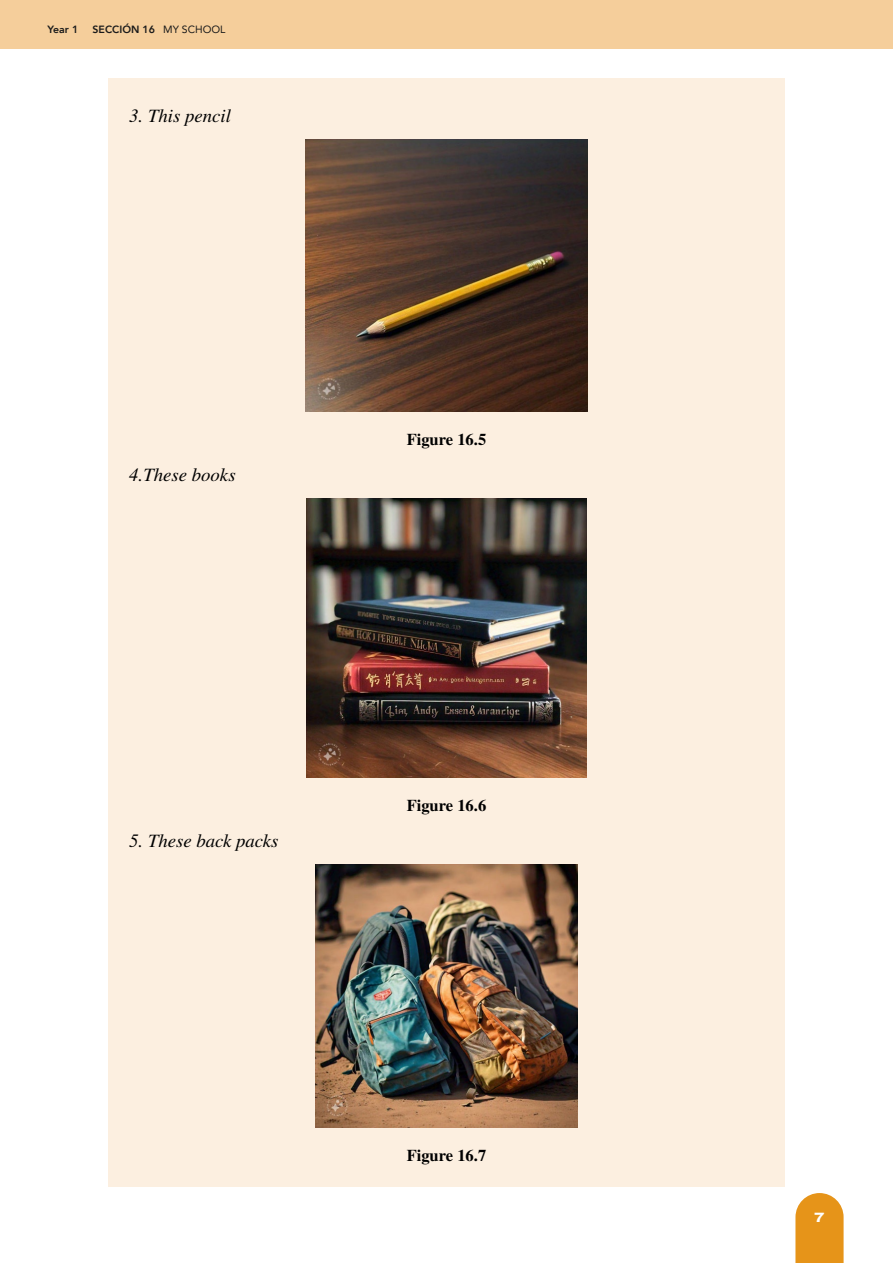
<style>
.page{position:relative;width:893px;height:1263px;background:#fff}
.page>*{position:absolute;margin:0;border:0;box-sizing:border-box;transform-origin:0 0}
.t1{font:italic 18.75px "STIX General";color:#000}
.t2{font:700 16.5px "STIX General";color:#000}
.t3{font:800 13.5px "Archivo Expanded";color:#fff}
.t4{font:800 10.5px "Avenir";color:#1a1a1a}
.s1{font-weight:400}
</style>
<div class="page">
<div style="left:0;top:0;width:893px;height:49px;background:#f5ce9b"></div>
<svg style="left:795px;top:1193px;width:49px;height:70px;background:#e89d2e"></svg>
<div style="left:108px;top:78px;width:677px;height:70px;background:#fcefe0"></div>
<div style="left:108px;top:109px;width:677px;height:329px;background:#fcefe0"></div>
<div style="left:108px;top:437px;width:677px;height:70px;background:#fcefe0"></div>
<div style="left:108px;top:468px;width:677px;height:336px;background:#fcefe0"></div>
<div style="left:108px;top:803px;width:677px;height:70px;background:#fcefe0"></div>
<div style="left:108px;top:834px;width:677px;height:319px;background:#fcefe0"></div>
<div style="left:108px;top:1119px;width:677px;height:67px;background:#fcefe0"></div>
<img style="left:305px;top:140px;width:283px;height:272px">
<img style="left:307px;top:499px;width:279px;height:279px">
<img style="left:315px;top:864px;width:263px;height:263px">
<p class="t4" style="left:48px;top:21px;width:32px">Year 1</p>
<p class="t4" style="left:93px;top:21px;width:134px">SECCIÓN 16 <span class="s1">MY SCHOOL</span></p>
<p class="t1" style="left:129px;top:103px;width:103px">3. This pencil</p>
<p class="t1" style="left:129px;top:461px;width:108px">4.These books</p>
<p class="t1" style="left:129px;top:827px;width:151px">5. These back packs</p>
<p class="t2" style="left:407px;top:428px;width:81px">Figure 16.5</p>
<p class="t2" style="left:407px;top:794px;width:81px">Figure 16.6</p>
<p class="t2" style="left:407px;top:1144px;width:81px">Figure 16.7</p>
<p class="t3" style="left:815px;top:1207px;width:11px">7</p>
</div>
